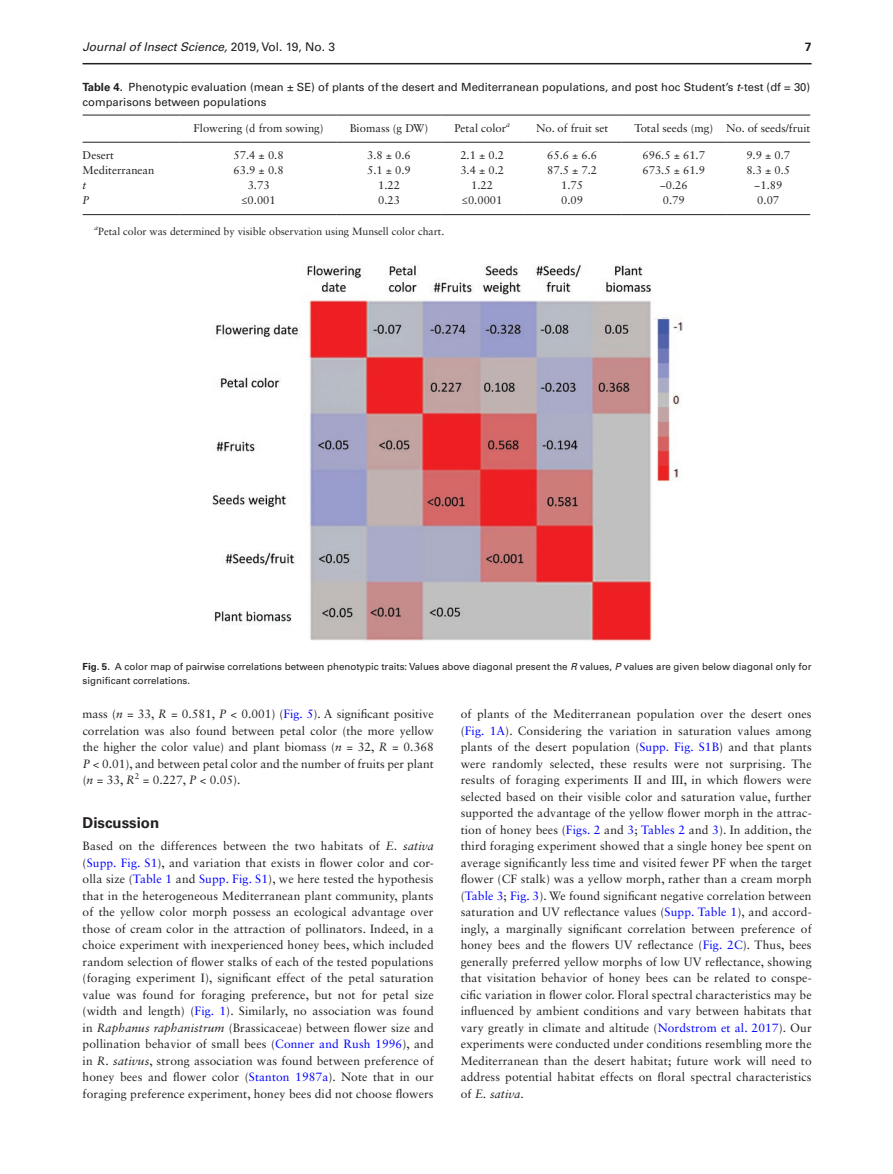
<style>
.page{position:relative;width:893px;height:1174px;background:#fff}
.page>*{position:absolute;margin:0;border:0;box-sizing:border-box;transform-origin:0 0}
.t1{font:700 15px "Univers LT Std";color:#231f20}
.t2{font:12px/16.5px "Sabon LT Std";letter-spacing:.01em;color:#231f20;text-align:justify}
.t3{font:italic 12px "Univers LT Std";color:#231f20}
.t4{font:700 12px "Univers LT Std";color:#231f20}
.t5{font:11.25px "Sabon LT Std";color:#231f20}
.t6{font:11.25px/15px "Univers LT Std";color:#231f20}
.t7{font:italic 11.25px "Sabon LT Std";color:#231f20}
.t8{font:10.5px "Sabon LT Std";color:#231f20}
.t9{font:9.75px/14.2px "Univers LT Std";color:#231f20}
.s1{font-style:normal}
.s2{font-weight:700}
.s3{font-style:italic}
.s4{color:#00f}
</style>
<div class="page">
<hr style="left:83px;top:115px;width:98px;height:1px;background:#231f20">
<hr style="left:83px;top:142px;width:98px;height:1px;background:#231f20">
<hr style="left:726px;top:115px;width:84px;height:1px;background:#231f20">
<hr style="left:726px;top:142px;width:84px;height:1px;background:#231f20">
<hr style="left:83px;top:214px;width:98px;height:1px;background:#231f20">
<hr style="left:726px;top:214px;width:84px;height:1px;background:#231f20">
<hr style="left:181px;top:115px;width:156px;height:1px;background:#231f20">
<hr style="left:181px;top:142px;width:156px;height:1px;background:#231f20">
<hr style="left:337px;top:115px;width:104px;height:1px;background:#231f20">
<hr style="left:337px;top:142px;width:104px;height:1px;background:#231f20">
<hr style="left:441px;top:115px;width:82px;height:1px;background:#231f20">
<hr style="left:441px;top:142px;width:82px;height:1px;background:#231f20">
<hr style="left:523px;top:115px;width:98px;height:1px;background:#231f20">
<hr style="left:523px;top:142px;width:98px;height:1px;background:#231f20">
<hr style="left:621px;top:115px;width:105px;height:1px;background:#231f20">
<hr style="left:621px;top:142px;width:105px;height:1px;background:#231f20">
<hr style="left:181px;top:214px;width:156px;height:1px;background:#231f20">
<hr style="left:337px;top:214px;width:104px;height:1px;background:#231f20">
<hr style="left:441px;top:214px;width:82px;height:1px;background:#231f20">
<hr style="left:523px;top:214px;width:98px;height:1px;background:#231f20">
<hr style="left:621px;top:214px;width:105px;height:1px;background:#231f20">
<img style="left:212px;top:264px;width:470px;height:377px">
<hr style="left:82px;top:63px;width:729px;height:1px;background:#231f20">
<p class="t3" style="left:82px;top:40px;width:254px">Journal of Insect Science, <span class="s1">2019, Vol. 19, No. 3</span></p>
<p class="t4" style="left:805px;top:40px;width:8px">7</p>
<p class="t6" style="left:83px;top:79px;width:729px"><span class="s2">Table 4.</span> Phenotypic evaluation (mean ± SE) of plants of the desert and Mediterranean populations, and post hoc Student’s <span class="s3">t</span>-test (df = 30) comparisons between populations</p>
<p class="t5" style="left:194px;top:121px;width:132px">Flowering (d from sowing)</p>
<p class="t5" style="left:350px;top:121px;width:80px">Biomass (g DW)</p>
<p class="t5" style="left:454px;top:121px;width:57px">Petal color<sup>a</sup></p>
<p class="t5" style="left:536px;top:121px;width:74px">No. of fruit set</p>
<p class="t5" style="left:634px;top:121px;width:177px">Total seeds (mg) No. of seeds/fruit</p>
<p class="t5" style="left:83px;top:148px;width:33px">Desert</p>
<p class="t5" style="left:234px;top:148px;width:52px">57.4 ± 0.8</p>
<p class="t5" style="left:367px;top:148px;width:45px">3.8 ± 0.6</p>
<p class="t5" style="left:460px;top:148px;width:45px">2.1 ± 0.2</p>
<p class="t5" style="left:547px;top:148px;width:52px">65.6 ± 6.6</p>
<p class="t5" style="left:642px;top:148px;width:64px">696.5 ± 61.7</p>
<p class="t5" style="left:746px;top:148px;width:45px">9.9 ± 0.7</p>
<p class="t5" style="left:83px;top:163px;width:73px">Mediterranean</p>
<p class="t5" style="left:234px;top:163px;width:52px">63.9 ± 0.8</p>
<p class="t5" style="left:367px;top:163px;width:45px">5.1 ± 0.9</p>
<p class="t5" style="left:460px;top:163px;width:45px">3.4 ± 0.2</p>
<p class="t5" style="left:547px;top:163px;width:52px">87.5 ± 7.2</p>
<p class="t5" style="left:642px;top:163px;width:64px">673.5 ± 61.9</p>
<p class="t5" style="left:746px;top:163px;width:45px">8.3 ± 0.5</p>
<p class="t7" style="left:83px;top:179px;width:5px">t</p>
<p class="t5" style="left:248px;top:178px;width:23px">3.73</p>
<p class="t5" style="left:378px;top:178px;width:23px">1.22</p>
<p class="t5" style="left:471px;top:178px;width:23px">1.22</p>
<p class="t5" style="left:561px;top:178px;width:23px">1.75</p>
<p class="t5" style="left:660px;top:178px;width:30px">−0.26</p>
<p class="t5" style="left:754px;top:178px;width:30px">−1.89</p>
<p class="t7" style="left:83px;top:194px;width:8px">P</p>
<p class="t5" style="left:242px;top:193px;width:36px">≤0.001</p>
<p class="t5" style="left:378px;top:193px;width:23px">0.23</p>
<p class="t5" style="left:462px;top:193px;width:42px">≤0.0001</p>
<p class="t5" style="left:561px;top:193px;width:23px">0.09</p>
<p class="t5" style="left:663px;top:193px;width:23px">0.79</p>
<p class="t5" style="left:757px;top:193px;width:23px">0.07</p>
<p class="t8" style="left:95px;top:225px;width:351px"><sup>a</sup>Petal color was determined by visible observation using Munsell color chart.</p>
<p class="t9" style="left:83px;top:659px;width:730px"><span class="s2">Fig. 5.</span> A color map of pairwise correlations between phenotypic traits: Values above diagonal present the <span class="s3">R</span> values, <span class="s3">P</span> values are given below diagonal only for significant correlations.</p>
<p class="t2" style="left:83px;top:705px;width:352px">mass (<span class="s3">n</span> = 33, <span class="s3">R</span> = 0.581, <span class="s3">P</span> &lt; 0.001) (<span class="s4">Fig. 5</span>). A significant positive correlation was also found between petal color (the more yellow the higher the color value) and plant biomass (<span class="s3">n</span> = 32, <span class="s3">R</span> = 0.368<br><span class="s3">P</span> &lt; 0.01), and between petal color and the number of fruits per plant (<span class="s3">n</span> = 33, <span class="s3">R</span><sup>2</sup> = 0.227, <span class="s3">P</span> &lt; 0.05).</p>
<p class="t1" style="left:83px;top:813px;width:78px">Discussion</p>
<p class="t2" style="left:83px;top:837px;width:353px">Based on the differences between the two habitats of <span class="s3">E. sativa </span>(<span class="s4">Supp. Fig. S1</span>), and variation that exists in flower color and cor&shy;olla size (<span class="s4">Table 1</span> and <span class="s4">Supp. Fig. S1</span>), we here tested the hypothesis that in the heterogeneous Mediterranean plant community, plants of the yellow color morph possess an ecological advantage over those of cream color in the attraction of pollinators. Indeed, in a choice experiment with inexperienced honey bees, which included random selection of flower stalks of each of the tested populations (foraging experiment I), significant effect of the petal saturation value was found for foraging preference, but not for petal size (width and length) (<span class="s4">Fig. 1</span>). Similarly, no association was found in <span class="s3">Raphanus raphanistrum</span> (Brassicaceae) between flower size and pollination behavior of small bees (<span class="s4">Conner and Rush 1996</span>), and in <span class="s3">R. sativus</span>, strong association was found between preference of honey bees and flower color (<span class="s4">Stanton 1987a</span>). Note that in our foraging preference experiment, honey bees did not choose flowers</p>
<p class="t2" style="left:461px;top:705px;width:353px">of plants of the Mediterranean population over the desert ones (<span class="s4">Fig. 1A</span>). Considering the variation in saturation values among plants of the desert population (<span class="s4">Supp. Fig. S1B</span>) and that plants were randomly selected, these results were not surprising. The results of foraging experiments II and III, in which flowers were selected based on their visible color and saturation value, further supported the advantage of the yellow flower morph in the attrac&shy;tion of honey bees (<span class="s4">Figs. 2</span> and <span class="s4">3</span>; <span class="s4">Tables 2</span> and <span class="s4">3</span>). In addition, the third foraging experiment showed that a single honey bee spent on average significantly less time and visited fewer PF when the target flower (CF stalk) was a yellow morph, rather than a cream morph (<span class="s4">Table 3</span>; <span class="s4">Fig. 3</span>). We found significant negative correlation between saturation and UV reflectance values (<span class="s4">Supp. Table 1</span>), and accord&shy;ingly, a marginally significant correlation between preference of honey bees and the flowers UV reflectance (<span class="s4">Fig. 2C</span>). Thus, bees generally preferred yellow morphs of low UV reflectance, showing that visitation behavior of honey bees can be related to conspe&shy;cific variation in flower color. Floral spectral characteristics may be influenced by ambient conditions and vary between habitats that vary greatly in climate and altitude (<span class="s4">Nordstrom et al. 2017</span>). Our experiments were conducted under conditions resembling more the Mediterranean than the desert habitat; future work will need to address potential habitat effects on floral spectral characteristics of <span class="s3">E. sativa</span>.</p>
</div>
